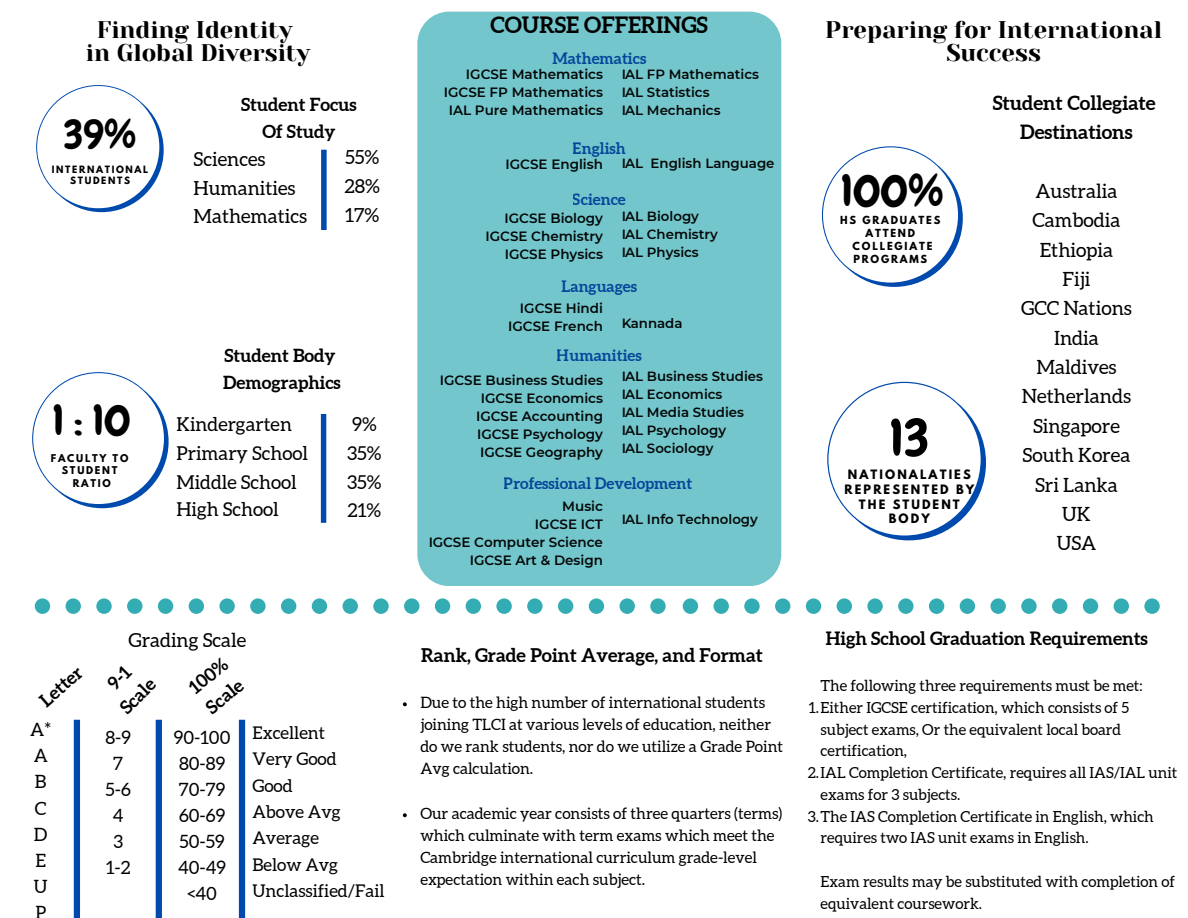
<style>
.page{position:relative;width:1188px;height:918px;background:#fff}
.page>*{position:absolute;margin:0;border:0;box-sizing:border-box;transform-origin:0 0}
.t1{font:51.75px "Chewy";color:#000}
.t2{font:44.4px "Chewy";color:#000}
.t3{font:42.9px "Chewy";color:#000}
.t4{font:40.2px "Chewy";color:#000}
.t5{font:24px/23.7px "Yeseva One";color:#000;text-align:center}
.t6{font:700 22.5px "Aleo";color:#000}
.t7{font:19.65px "Aleo";color:#000}
.t8{font:700 19.65px "Aleo";color:#000}
.t9{font:19.35px "Aleo";color:#000}
.t10{font:19.2px "Aleo";color:#000}
.t11{font:700 18.9px "Aleo";color:#000}
.t12{font:700 18.3px/26.1px "Aleo";color:#000;text-align:center}
.t13{font:18.3px "Aleo";color:#000}
.t14{font:700 18px "Aleo";color:#000}
.t15{font:17.55px "Aleo";color:#000}
.t16{font:700 15.75px "Aleo";color:#004199}
.t17{font:15.6px/22.2px "Aleo";color:#000}
.t18{font:15.3px/21.8px "Aleo";color:#000}
.t19{font:600 13.5px/18px "Montserrat";color:#000;text-align:right}
.t20{font:600 13.35px/17.9px "Montserrat";color:#000}
.t21{font:700 11.55px/15px "League Spartan";letter-spacing:.18em;color:#000;text-align:center}
.t22{font:700 9.9px "League Spartan";letter-spacing:.18em;color:#000}
.t23{font:700 9.45px "League Spartan";letter-spacing:.18em;color:#000}
.t24{font:700 9px "League Spartan";letter-spacing:.18em;color:#000}
</style>
<div class="page">
<svg style="left:36px;top:85px;width:128px;height:127px"></svg>
<svg style="left:321px;top:150px;width:6px;height:80px"></svg>
<svg style="left:321px;top:414px;width:5px;height:109px"></svg>
<svg style="left:74px;top:720px;width:6px;height:198px"></svg>
<svg style="left:156px;top:720px;width:6px;height:198px"></svg>
<svg style="left:239px;top:720px;width:6px;height:198px"></svg>
<svg style="left:35px;top:598px;width:631px;height:16px"></svg>
<svg style="left:683px;top:598px;width:477px;height:16px"></svg>
<svg style="left:403px;top:702px;width:4px;height:4px"></svg>
<svg style="left:403px;top:813px;width:4px;height:4px"></svg>
<svg style="left:32px;top:372px;width:137px;height:136px"></svg>
<div style="left:417px;top:12px;width:364px;height:574px;background:#73c6cb;border-radius:32px"></div>
<svg style="left:827px;top:382px;width:159px;height:158px"></svg>
<svg style="left:822px;top:146px;width:141px;height:141px"></svg>
<p class="t5" style="left:97px;top:18px;width:197px">Finding Identity</p>
<p class="t5" style="left:86px;top:41px;width:226px">in Global Diversity</p>
<p class="t4" style="left:64px;top:108px;width:74px">39%</p>
<p class="t24" style="left:52px;top:165px;width:98px">INTERNATIONAL</p>
<p class="t24" style="left:70px;top:176px;width:61px">STUDENTS</p>
<p class="t14" style="left:241px;top:95px;width:117px">Student Focus</p>
<p class="t14" style="left:263px;top:122px;width:74px">Of Study</p>
<p class="t9" style="left:194px;top:149px;width:73px">Sciences</p>
<p class="t9" style="left:194px;top:178px;width:103px">Humanities</p>
<p class="t9" style="left:194px;top:206px;width:115px">Mathematics</p>
<p class="t9" style="left:345px;top:147px;width:36px">55%</p>
<p class="t9" style="left:345px;top:176px;width:37px">28%</p>
<p class="t9" style="left:345px;top:205px;width:36px">17%</p>
<p class="t3" style="left:53px;top:393px;width:79px">1 : 10</p>
<p class="t23" style="left:51px;top:454px;width:79px">FACULTY TO</p>
<p class="t23" style="left:62px;top:466px;width:57px">STUDENT</p>
<p class="t23" style="left:73px;top:478px;width:40px">RATIO</p>
<p class="t14" style="left:224px;top:345px;width:113px">Student Body</p>
<p class="t14" style="left:223px;top:372px;width:119px">Demographics</p>
<p class="t10" style="left:177px;top:414px;width:117px">Kindergarten</p>
<p class="t10" style="left:177px;top:442px;width:133px">Primary School</p>
<p class="t10" style="left:177px;top:471px;width:122px">Middle School</p>
<p class="t10" style="left:177px;top:498px;width:104px">High School</p>
<p class="t10" style="left:352px;top:414px;width:26px">9%</p>
<p class="t10" style="left:347px;top:442px;width:36px">35%</p>
<p class="t10" style="left:347px;top:471px;width:36px">35%</p>
<p class="t10" style="left:348px;top:500px;width:35px">21%</p>
<p class="t9" style="left:129px;top:629px;width:119px">Grading Scale</p>
<p class="t12" style="left:34px;top:693px;width:52px;rotate:-41deg">Letter</p>
<p class="t12" style="left:95px;top:683px;width:44px;rotate:-45deg">9-1<br>Scale</p>
<p class="t12" style="left:183px;top:679px;width:45px;text-align:left;rotate:-39deg">100%<br>Scale</p>
<p class="t13" style="left:174px;top:727px;width:58px">90-100</p>
<p class="t13" style="left:179px;top:753px;width:48px">80-89</p>
<p class="t13" style="left:179px;top:779px;width:48px">70-79</p>
<p class="t13" style="left:179px;top:805px;width:48px">60-69</p>
<p class="t13" style="left:180px;top:831px;width:47px">50-59</p>
<p class="t13" style="left:178px;top:857px;width:49px">40-49</p>
<p class="t13" style="left:187px;top:884px;width:31px">&lt;40</p>
<p class="t13" style="left:30px;top:719px;width:22px">A*</p>
<p class="t13" style="left:34px;top:746px;width:16px">A</p>
<p class="t13" style="left:35px;top:772px;width:13px">B</p>
<p class="t13" style="left:35px;top:798px;width:13px">C</p>
<p class="t13" style="left:34px;top:824px;width:15px">D</p>
<p class="t13" style="left:35px;top:850px;width:12px">E</p>
<p class="t13" style="left:34px;top:876px;width:15px">U</p>
<p class="t13" style="left:35px;top:902px;width:12px">P</p>
<p class="t15" style="left:252px;top:723px;width:74px">Excellent</p>
<p class="t15" style="left:252px;top:749px;width:86px">Very Good</p>
<p class="t15" style="left:252px;top:776px;width:42px">Good</p>
<p class="t15" style="left:252px;top:802px;width:90px">Above Avg</p>
<p class="t15" style="left:252px;top:828px;width:68px">Average</p>
<p class="t15" style="left:252px;top:854px;width:87px">Below Avg</p>
<p class="t15" style="left:252px;top:881px;width:134px">Unclassified/Fail</p>
<p class="t13" style="left:105px;top:727px;width:27px">8-9</p>
<p class="t13" style="left:113px;top:753px;width:11px">7</p>
<p class="t13" style="left:106px;top:779px;width:27px">5-6</p>
<p class="t13" style="left:113px;top:805px;width:12px">4</p>
<p class="t13" style="left:113px;top:831px;width:11px">3</p>
<p class="t13" style="left:106px;top:857px;width:26px">1-2</p>
<p class="t6" style="left:490px;top:12px;width:219px">COURSE OFFERINGS</p>
<p class="t20" style="left:621px;top:65px;width:139px">IAL FP Mathematics<br>IAL Statistics<br>IAL Mechanics</p>
<p class="t16" style="left:552px;top:49px;width:95px">Mathematics</p>
<p class="t19" style="left:444px;top:65px;width:161px">IGCSE Mathematics<br>IGCSE FP Mathematics<br>IAL Pure Mathematics</p>
<p class="t16" style="left:573px;top:139px;width:55px">English</p>
<p class="t16" style="left:573px;top:191px;width:54px">Science</p>
<p class="t20" style="left:621px;top:154px;width:155px">IAL English Language</p>
<p class="t19" style="left:506px;top:155px;width:99px">IGCSE English</p>
<p class="t19" style="left:486px;top:209px;width:119px">IGCSE Biology<br>IGCSE Chemistry<br>IGCSE Physics</p>
<p class="t20" style="left:621px;top:208px;width:98px">IAL Biology<br>IAL Chemistry<br>IAL Physics</p>
<p class="t16" style="left:562px;top:277px;width:77px">Languages</p>
<p class="t19" style="left:508px;top:299px;width:96px">IGCSE Hindi<br>IGCSE French</p>
<p class="t20" style="left:621px;top:314px;width:63px">Kannada</p>
<p class="t16" style="left:557px;top:346px;width:86px">Humanities</p>
<p class="t19" style="left:440px;top:371px;width:165px">IGCSE Business Studies<br>IGCSE Economics<br>IGCSE Accounting<br>IGCSE Psychology<br>IGCSE Geography</p>
<p class="t20" style="left:621px;top:368px;width:144px">IAL Business Studies<br>IAL Economics<br>IAL Media Studies<br>IAL Psychology<br>IAL Sociology</p>
<p class="t16" style="left:504px;top:474px;width:190px">Professional Development</p>
<p class="t19" style="left:428px;top:497px;width:176px">Music<br>IGCSE ICT<br>IGCSE Computer Science<br>IGCSE Art &amp; Design</p>
<p class="t20" style="left:621px;top:510px;width:138px">IAL Info Technology</p>
<p class="t5" style="left:825px;top:18px;width:338px">Preparing for International<br>Success</p>
<p class="t2" style="left:841px;top:163px;width:104px">100%</p>
<p class="t22" style="left:840px;top:215px;width:102px">HS GRADUATES</p>
<p class="t22" style="left:865px;top:228px;width:51px">ATTEND</p>
<p class="t22" style="left:853px;top:241px;width:81px">COLLEGIATE</p>
<p class="t22" style="left:853px;top:254px;width:75px">PROGRAMS</p>
<p class="t1" style="left:890px;top:405px;width:41px">13</p>
<p class="t21" style="left:848px;top:468px;width:124px">NATIONALATIES</p>
<p class="t21" style="left:845px;top:483px;width:131px">REPRESENTED BY<br>THE STUDENT<br>BODY</p>
<p class="t8" style="left:993px;top:91px;width:164px">Student Collegiate</p>
<p class="t8" style="left:1020px;top:121px;width:114px">Destinations</p>
<p class="t7" style="left:1036px;top:180px;width:83px">Australia</p>
<p class="t7" style="left:1033px;top:209px;width:89px">Cambodia</p>
<p class="t7" style="left:1040px;top:239px;width:75px">Ethiopia</p>
<p class="t7" style="left:1063px;top:268px;width:29px">Fiji</p>
<p class="t7" style="left:1021px;top:297px;width:112px">GCC Nations</p>
<p class="t7" style="left:1054px;top:327px;width:46px">India</p>
<p class="t7" style="left:1036px;top:356px;width:82px">Maldives</p>
<p class="t7" style="left:1022px;top:385px;width:111px">Netherlands</p>
<p class="t7" style="left:1033px;top:415px;width:88px">Singapore</p>
<p class="t7" style="left:1023px;top:444px;width:109px">South Korea</p>
<p class="t7" style="left:1035px;top:474px;width:84px">Sri Lanka</p>
<p class="t7" style="left:1062px;top:503px;width:30px">UK</p>
<p class="t7" style="left:1057px;top:532px;width:41px">USA</p>
<p class="t11" style="left:421px;top:644px;width:343px">Rank, Grade Point Average, and Format</p>
<p class="t17" style="left:420px;top:691px;width:364px">Due to the high number of international students joining TLCI at various levels of education, neither do we rank students, nor do we utilize a Grade Point Avg calculation.</p>
<p class="t17" style="left:420px;top:802px;width:363px">Our academic year consists of three quarters (terms) which culminate with term exams which meet the Cambridge international curriculum grade-level expectation within each subject.</p>
<p class="t12" style="left:826px;top:625px;width:324px">High School Graduation Requirements</p>
<p class="t18" style="left:821px;top:675px;width:324px">The following three requirements must be met:</p>
<p class="t18" style="left:821px;top:696px;width:310px;text-indent:-12px">1.Either IGCSE certification, which consists of 5 subject exams, Or the equivalent local board certification,</p>
<p class="t18" style="left:821px;top:762px;width:358px;text-indent:-13px">2.IAL Completion Certificate, requires all IAS/IAL unit exams for 3 subjects.</p>
<p class="t18" style="left:821px;top:805px;width:335px;text-indent:-13px">3.The IAS Completion Certificate in English, which requires two IAS unit exams in English.</p>
<p class="t18" style="left:821px;top:871px;width:356px">Exam results may be substituted with completion of equivalent coursework.</p>
</div>
